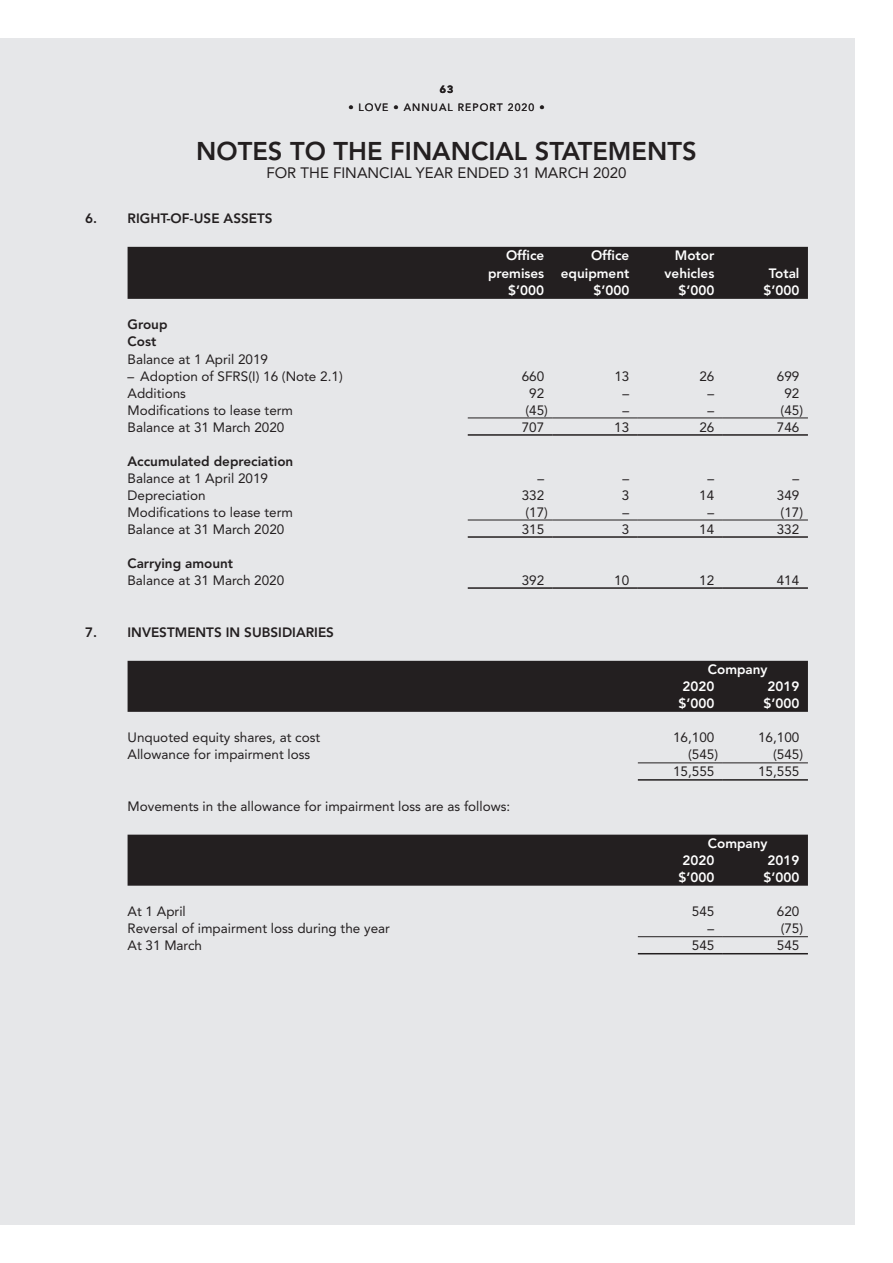
<style>
.page{position:relative;width:893px;height:1263px;background:#fff}
.page>*{position:absolute;margin:0;border:0;box-sizing:border-box;transform-origin:0 0}
.t1{font:800 25.5px "Avenir LT Std";color:#231f20}
.t2{font:15px "Avenir LT Std";color:#231f20}
.Table_Text{font:13.5px "Avenir LT Std";color:#231f20}
.Table_in{font:13.5px "Avenir LT Std";color:#231f20}
.Table_in-2{font:800 13.5px "Avenir LT Std";color:#fff}
._10{font:13.5px "Avenir LT Std";color:#231f20}
.Body_H1{font:800 13.5px "Avenir LT Std";color:#231f20}
.Table_Text-2{font:800 13.5px "Avenir LT Std";color:#231f20}
.Group___Company{font:800 13.5px "Avenir LT Std";color:#fff}
.t3{font:10.5px "Avenir LT Std";letter-spacing:.1em;color:#231f20}
.t4{font:900 10.5px "Avenir LT Std";color:#231f20}
</style>
<div class="page">
<div style="left:0;top:38px;width:855px;height:1187px;background:#e6e7e9"></div>
<div style="left:128px;top:247px;width:680px;height:52px;background:#231f20"></div>
<hr style="left:468px;top:418px;width:85px;height:1px;background:#231f20">
<hr style="left:553px;top:418px;width:85px;height:1px;background:#231f20">
<hr style="left:638px;top:418px;width:85px;height:1px;background:#231f20">
<hr style="left:723px;top:418px;width:85px;height:1px;background:#231f20">
<hr style="left:468px;top:434px;width:85px;height:2px;background:#231f20">
<hr style="left:553px;top:434px;width:85px;height:2px;background:#231f20">
<hr style="left:638px;top:434px;width:85px;height:2px;background:#231f20">
<hr style="left:723px;top:434px;width:85px;height:2px;background:#231f20">
<hr style="left:468px;top:520px;width:85px;height:1px;background:#231f20">
<hr style="left:553px;top:520px;width:85px;height:1px;background:#231f20">
<hr style="left:638px;top:520px;width:85px;height:1px;background:#231f20">
<hr style="left:723px;top:520px;width:85px;height:1px;background:#231f20">
<hr style="left:468px;top:536px;width:85px;height:2px;background:#231f20">
<hr style="left:553px;top:536px;width:85px;height:2px;background:#231f20">
<hr style="left:638px;top:536px;width:85px;height:2px;background:#231f20">
<hr style="left:723px;top:536px;width:85px;height:2px;background:#231f20">
<hr style="left:468px;top:587px;width:85px;height:2px;background:#231f20">
<hr style="left:553px;top:587px;width:85px;height:2px;background:#231f20">
<hr style="left:638px;top:587px;width:85px;height:2px;background:#231f20">
<hr style="left:723px;top:587px;width:85px;height:2px;background:#231f20">
<div style="left:128px;top:661px;width:680px;height:51px;background:#231f20"></div>
<hr style="left:638px;top:763px;width:85px;height:1px;background:#231f20">
<hr style="left:723px;top:763px;width:85px;height:1px;background:#231f20">
<hr style="left:638px;top:779px;width:85px;height:2px;background:#231f20">
<hr style="left:723px;top:779px;width:85px;height:2px;background:#231f20">
<div style="left:128px;top:835px;width:680px;height:51px;background:#231f20"></div>
<hr style="left:638px;top:936px;width:85px;height:1px;background:#231f20">
<hr style="left:723px;top:936px;width:85px;height:1px;background:#231f20">
<hr style="left:638px;top:953px;width:85px;height:1px;background:#231f20">
<hr style="left:723px;top:953px;width:85px;height:1px;background:#231f20">
<p class="t4" style="left:440px;top:83px;width:15px">63</p>
<p class="t3" style="left:348px;top:101px;width:198px">• LOVE • ANNUAL REPORT 2020 •</p>
<h1 class="t1" style="left:196px;top:136px;width:502px">NOTES TO THE FINANCIAL STATEMENTS</h1>
<p class="t2" style="left:266px;top:164px;width:362px">FOR THE FINANCIAL YEAR ENDED 31 MARCH 2020</p>
<p class="Body_H1" style="left:85px;top:210px;width:189px">6. RIGHT-OF-USE ASSETS</p>
<p class="Table_in-2" style="left:506px;top:248px;width:40px">Office</p>
<p class="Table_in-2" style="left:488px;top:266px;width:58px">premises</p>
<p class="Table_in-2" style="left:591px;top:248px;width:40px">Office</p>
<p class="Table_in-2" style="left:561px;top:266px;width:70px">equipment</p>
<p class="Table_in-2" style="left:675px;top:248px;width:41px">Motor</p>
<p class="Table_in-2" style="left:665px;top:266px;width:51px">vehicles</p>
<p class="Table_in-2" style="left:769px;top:266px;width:32px">Total</p>
<p class="Table_in-2" style="left:508px;top:283px;width:37px">$’000</p>
<p class="Table_in-2" style="left:593px;top:283px;width:37px">$’000</p>
<p class="Table_in-2" style="left:678px;top:283px;width:37px">$’000</p>
<p class="Table_in-2" style="left:763px;top:283px;width:37px">$’000</p>
<p class="Table_Text-2" style="left:128px;top:317px;width:42px">Group</p>
<p class="Table_Text-2" style="left:128px;top:334px;width:30px">Cost</p>
<p class="Table_Text" style="left:128px;top:351px;width:142px">Balance at 1 April 2019</p>
<p class="Table_Text" style="left:128px;top:368px;width:217px">– Adoption of SFRS(I) 16 (Note 2.1)</p>
<p class="Table_in" style="left:522px;top:368px;width:24px">660</p>
<p class="Table_in" style="left:614px;top:368px;width:17px">13</p>
<p class="Table_in" style="left:699px;top:368px;width:17px">26</p>
<p class="Table_in" style="left:777px;top:368px;width:24px">699</p>
<p class="Table_Text" style="left:128px;top:385px;width:60px">Additions</p>
<p class="Table_in" style="left:529px;top:385px;width:17px">92</p>
<p class="Table_in" style="left:623px;top:385px;width:8px">–</p>
<p class="Table_in" style="left:708px;top:385px;width:8px">–</p>
<p class="Table_in" style="left:784px;top:385px;width:17px">92</p>
<p class="Table_Text" style="left:128px;top:402px;width:167px">Modifications to lease term</p>
<p class="Table_in" style="left:525px;top:402px;width:24px">(45)</p>
<p class="Table_in" style="left:623px;top:402px;width:8px">–</p>
<p class="Table_in" style="left:708px;top:402px;width:8px">–</p>
<p class="Table_in" style="left:781px;top:402px;width:24px">(45)</p>
<p class="Table_Text" style="left:128px;top:419px;width:158px">Balance at 31 March 2020</p>
<p class="Table_in" style="left:522px;top:419px;width:24px">707</p>
<p class="Table_in" style="left:614px;top:419px;width:17px">13</p>
<p class="Table_in" style="left:699px;top:419px;width:17px">26</p>
<p class="Table_in" style="left:777px;top:419px;width:24px">746</p>
<p class="Table_Text-2" style="left:128px;top:453px;width:167px">Accumulated depreciation</p>
<p class="Table_Text" style="left:128px;top:470px;width:142px">Balance at 1 April 2019</p>
<p class="Table_in" style="left:537px;top:470px;width:8px">–</p>
<p class="Table_in" style="left:622px;top:470px;width:8px">–</p>
<p class="Table_in" style="left:708px;top:470px;width:8px">–</p>
<p class="Table_in" style="left:793px;top:470px;width:8px">–</p>
<p class="Table_Text" style="left:127px;top:487px;width:80px">Depreciation</p>
<p class="Table_in" style="left:522px;top:487px;width:24px">332</p>
<p class="Table_in" style="left:622px;top:487px;width:9px">3</p>
<p class="Table_in" style="left:699px;top:487px;width:17px">14</p>
<p class="Table_in" style="left:777px;top:487px;width:24px">349</p>
<p class="Table_Text" style="left:127px;top:504px;width:167px">Modifications to lease term</p>
<p class="Table_in" style="left:525px;top:504px;width:24px">(17)</p>
<p class="Table_in" style="left:622px;top:504px;width:8px">–</p>
<p class="Table_in" style="left:707px;top:504px;width:8px">–</p>
<p class="Table_in" style="left:781px;top:504px;width:24px">(17)</p>
<p class="Table_Text" style="left:127px;top:521px;width:158px">Balance at 31 March 2020</p>
<p class="Table_in" style="left:522px;top:521px;width:24px">315</p>
<p class="Table_in" style="left:622px;top:521px;width:9px">3</p>
<p class="Table_in" style="left:699px;top:521px;width:17px">14</p>
<p class="Table_in" style="left:777px;top:521px;width:24px">332</p>
<p class="Table_Text-2" style="left:127px;top:555px;width:107px">Carrying amount</p>
<p class="Table_Text" style="left:127px;top:572px;width:158px">Balance at 31 March 2020</p>
<p class="Table_in" style="left:522px;top:572px;width:24px">392</p>
<p class="Table_in" style="left:614px;top:572px;width:17px">10</p>
<p class="Table_in" style="left:699px;top:572px;width:17px">12</p>
<p class="Table_in" style="left:777px;top:572px;width:24px">414</p>
<p class="Body_H1" style="left:85px;top:624px;width:251px">7. INVESTMENTS IN SUBSIDIARIES</p>
<p class="Group___Company" style="left:708px;top:662px;width:61px">Company</p>
<p class="Table_in-2" style="left:682px;top:679px;width:33px">2020</p>
<p class="Table_in-2" style="left:767px;top:679px;width:33px">2019</p>
<p class="Table_in-2" style="left:678px;top:696px;width:37px">$’000</p>
<p class="Table_in-2" style="left:763px;top:696px;width:37px">$’000</p>
<p class="Table_Text" style="left:128px;top:730px;width:194px">Unquoted equity shares, at cost</p>
<p class="Table_in" style="left:673px;top:730px;width:43px">16,100</p>
<p class="Table_in" style="left:758px;top:730px;width:43px">16,100</p>
<p class="Table_Text" style="left:128px;top:747px;width:184px">Allowance for impairment loss</p>
<p class="Table_in" style="left:688px;top:747px;width:32px">(545)</p>
<p class="Table_in" style="left:773px;top:747px;width:32px">(545)</p>
<p class="Table_in" style="left:673px;top:764px;width:43px">15,555</p>
<p class="Table_in" style="left:758px;top:764px;width:43px">15,555</p>
<p class="_10" style="left:128px;top:798px;width:384px">Movements in the allowance for impairment loss are as follows:</p>
<p class="Group___Company" style="left:708px;top:835px;width:61px">Company</p>
<p class="Table_in-2" style="left:682px;top:852px;width:33px">2020</p>
<p class="Table_in-2" style="left:767px;top:852px;width:33px">2019</p>
<p class="Table_in-2" style="left:678px;top:869px;width:37px">$’000</p>
<p class="Table_in-2" style="left:763px;top:869px;width:37px">$’000</p>
<p class="Table_Text" style="left:128px;top:904px;width:60px">At 1 April</p>
<p class="Table_in" style="left:692px;top:904px;width:24px">545</p>
<p class="Table_in" style="left:777px;top:904px;width:24px">620</p>
<p class="Table_Text" style="left:128px;top:921px;width:264px">Reversal of impairment loss during the year</p>
<p class="Table_in" style="left:708px;top:921px;width:8px">–</p>
<p class="Table_in" style="left:781px;top:921px;width:24px">(75)</p>
<p class="Table_Text" style="left:128px;top:938px;width:76px">At 31 March</p>
<p class="Table_in" style="left:692px;top:938px;width:24px">545</p>
<p class="Table_in" style="left:777px;top:938px;width:24px">545</p>
</div>
